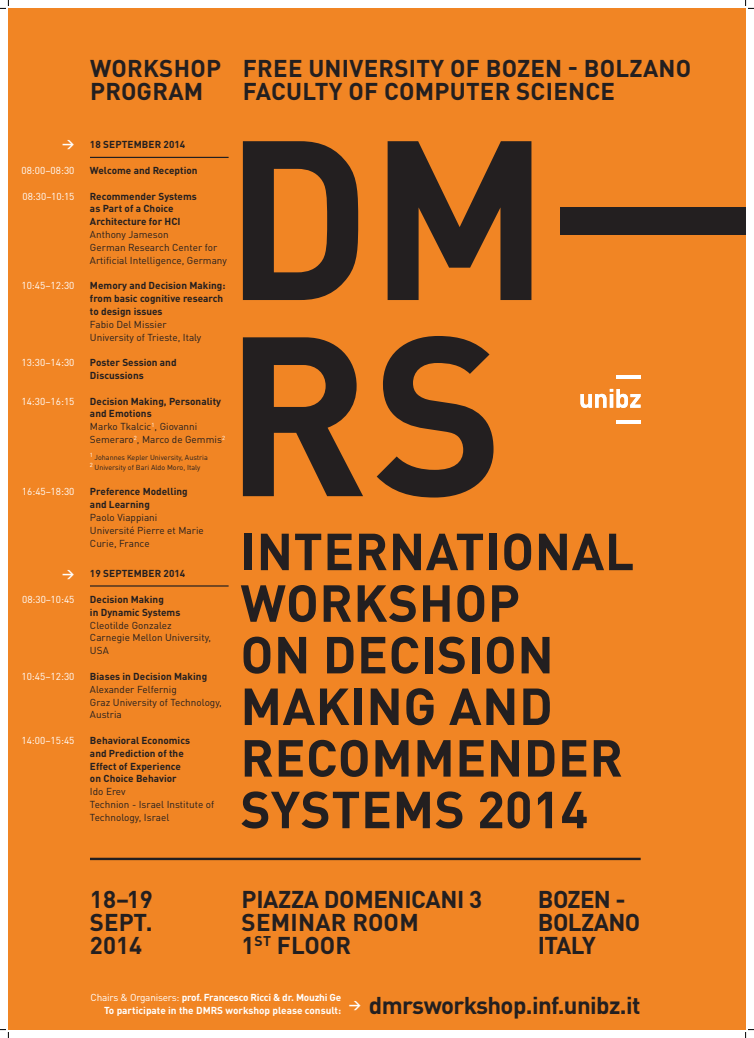
<style>
.page{position:relative;width:754px;height:1038px;background:#fff}
.page>*{position:absolute;margin:0;border:0;box-sizing:border-box;transform-origin:0 0}
.t1{font:700 222.96px "DINOT";color:#231f20}
.t2{font:700 51.2px/51.6px "DINOT";letter-spacing:.01em;color:#231f20}
.t3{font:700 24px/23.2px "DINOT";color:#231f20}
.t4{font:700 24px/23.2px "DINOT";letter-spacing:-.025em;color:#231f20}
.t5{font:700 12px "DINOT";color:#fff}
.t6{font:700 10px/12.8px "DINOT";color:#231f20}
.t7{font:10px/12.8px "DINOT";color:#231f20}
.t8{font:10px "DINOT";color:#fff}
.t9{font:700 10px "DINOT";letter-spacing:-.02em;color:#fff}
.t10{font:700 10px "DINOT";color:#fff}
.t11{font:7.2px "DINOT";color:#231f20}
.t12{font:5.84px "DINOT";color:#fff}
.s1{font-weight:400}
</style>
<div class="page">
<div style="left:8px;top:8px;width:737px;height:1021px;background:#f18524"></div>
<hr style="left:90px;top:157px;width:139px;height:1px;background:#231f20">
<hr style="left:90px;top:585px;width:139px;height:1px;background:#231f20">
<hr style="left:90px;top:857px;width:551px;height:3px;background:#231f20">
<hr style="left:616px;top:375px;width:24px;height:3px;background:#fff">
<hr style="left:616px;top:420px;width:24px;height:3px;background:#fff">
<svg style="left:580px;top:389px;width:60px;height:19px"></svg>
<svg style="left:0;top:0;width:9px;height:9px"></svg>
<svg style="left:0;top:1029px;width:9px;height:8px"></svg>
<svg style="left:745px;top:0;width:9px;height:9px"></svg>
<svg style="left:745px;top:1029px;width:9px;height:8px"></svg>
<p class="t5" style="left:62px;top:136px;width:14px">→</p>
<p class="t8" style="left:22px;top:164px;width:54px">08:00–08:30</p>
<p class="t8" style="left:23px;top:190px;width:53px">08:30–10:15</p>
<p class="t8" style="left:22px;top:279px;width:54px">10:45–12:30</p>
<p class="t8" style="left:22px;top:356px;width:54px">13:30–14:30</p>
<p class="t8" style="left:22px;top:394px;width:54px">14:30–16:15</p>
<p class="t8" style="left:22px;top:485px;width:54px">16:45–18:30</p>
<p class="t5" style="left:62px;top:565px;width:14px">→</p>
<p class="t8" style="left:22px;top:593px;width:54px">08:30–10:45</p>
<p class="t8" style="left:22px;top:670px;width:54px">10:45–12:30</p>
<p class="t8" style="left:22px;top:734px;width:54px">14:00–15:45</p>
<p class="t3" style="left:90px;top:56px;width:132px">WORKSHOP<br>PROGRAM</p>
<p class="t3" style="left:243px;top:56px;width:450px">FREE UNIVERSITY OF BOZEN - BOLZANO<br>FACULTY OF COMPUTER SCIENCE</p>
<p class="t6" style="left:90px;top:138px;width:97px">18 SEPTEMBER 2014</p>
<p class="t6" style="left:90px;top:164px;width:109px">Welcome and Reception</p>
<p class="t6" style="left:90px;top:189px;width:108px">Recommender Systems as Part of a Choice<br>Architecture for HCI</p>
<p class="t7" style="left:90px;top:228px;width:80px">Anthony Jameson</p>
<p class="t7" style="left:90px;top:241px;width:139px">German Research Center for<br>Artificial Intelligence, Germany</p>
<p class="t6" style="left:90px;top:279px;width:137px">Memory and Decision Making: from basic cognitive research to design issues</p>
<p class="t7" style="left:90px;top:317px;width:78px">Fabio Del Missier</p>
<p class="t7" style="left:90px;top:330px;width:113px">University of Trieste, Italy</p>
<p class="t6" style="left:90px;top:356px;width:88px">Poster Session and<br>Discussions</p>
<p class="t6" style="left:90px;top:394px;width:133px">Decision Making, Personality and Emotions</p>
<p class="t7" style="left:90px;top:420px;width:137px">Marko Tkalcic<sup>1</sup>, Giovanni<br>Semeraro<sup>2</sup>, Marco de Gemmis<sup>2</sup></p>
<p class="t12" style="left:90px;top:450px;width:5px">1</p>
<p class="t11" style="left:94px;top:452px;width:115px">Johannes Kepler University, Austria</p>
<p class="t12" style="left:90px;top:460px;width:5px">2</p>
<p class="t11" style="left:94px;top:462px;width:107px">University of Bari Aldo Moro, Italy</p>
<p class="t6" style="left:90px;top:485px;width:99px">Preference Modelling and Learning</p>
<p class="t7" style="left:90px;top:511px;width:69px">Paolo Viappiani</p>
<p class="t7" style="left:90px;top:523px;width:115px">Université Pierre et Marie<br>Curie, France</p>
<p class="t6" style="left:90px;top:567px;width:97px">19 SEPTEMBER 2014</p>
<p class="t6" style="left:90px;top:592px;width:92px">Decision Making<br>in Dynamic Systems</p>
<p class="t7" style="left:90px;top:618px;width:83px">Cleotilde Gonzalez</p>
<p class="t7" style="left:90px;top:631px;width:123px">Carnegie Mellon University,<br>USA</p>
<p class="t6" style="left:90px;top:669px;width:119px">Biases in Decision Making</p>
<p class="t7" style="left:90px;top:682px;width:88px">Alexander Felfernig</p>
<p class="t7" style="left:90px;top:695px;width:133px">Graz University of Technology,<br>Austria</p>
<p class="t6" style="left:90px;top:733px;width:102px">Behavioral Economics and Prediction of the<br>Effect of Experience on Choice Behavior</p>
<p class="t7" style="left:90px;top:784px;width:37px">Ido Erev</p>
<p class="t7" style="left:90px;top:797px;width:126px">Technion - Israel Institute of<br>Technology, Israel</p>
<p class="t1" style="left:224px;top:74px;width:553px">DM—</p>
<p class="t1" style="left:224px;top:270px;width:281px">RS</p>
<p class="t2" style="left:240px;top:524px;width:395px">INTERNATIONAL<br>WORKSHOP<br>ON DECISION<br>MAKING AND<br>RECOMMENDER<br>SYSTEMS 2014</p>
<p class="t3" style="left:90px;top:886px;width:64px">18–19</p>
<p class="t3" style="left:90px;top:909px;width:64px">SEPT.</p>
<p class="t3" style="left:90px;top:932px;width:54px">2014</p>
<p class="t3" style="left:242px;top:886px;width:242px">PIAZZA DOMENICANI 3<br>SEMINAR ROOM</p>
<p class="t3" style="left:241px;top:932px;width:111px">1<sup>ST</sup> FLOOR</p>
<p class="t4" style="left:538px;top:886px;width:104px">BOZEN -<br>BOLZANO</p>
<p class="t3" style="left:538px;top:932px;width:59px">ITALY</p>
<p class="t9" style="left:91px;top:991px;width:252px"><span class="s1">Chairs &amp; Organisers:</span> prof. Francesco Ricci &amp; dr. Mouzhi Ge</p>
<p class="t10" style="left:104px;top:1003px;width:239px">To participate in the DMRS workshop please consult:</p>
<p class="t5" style="left:349px;top:996px;width:14px">→</p>
<p class="t4" style="left:369px;top:993px;width:273px">dmrsworkshop.inf.unibz.it</p>
</div>
